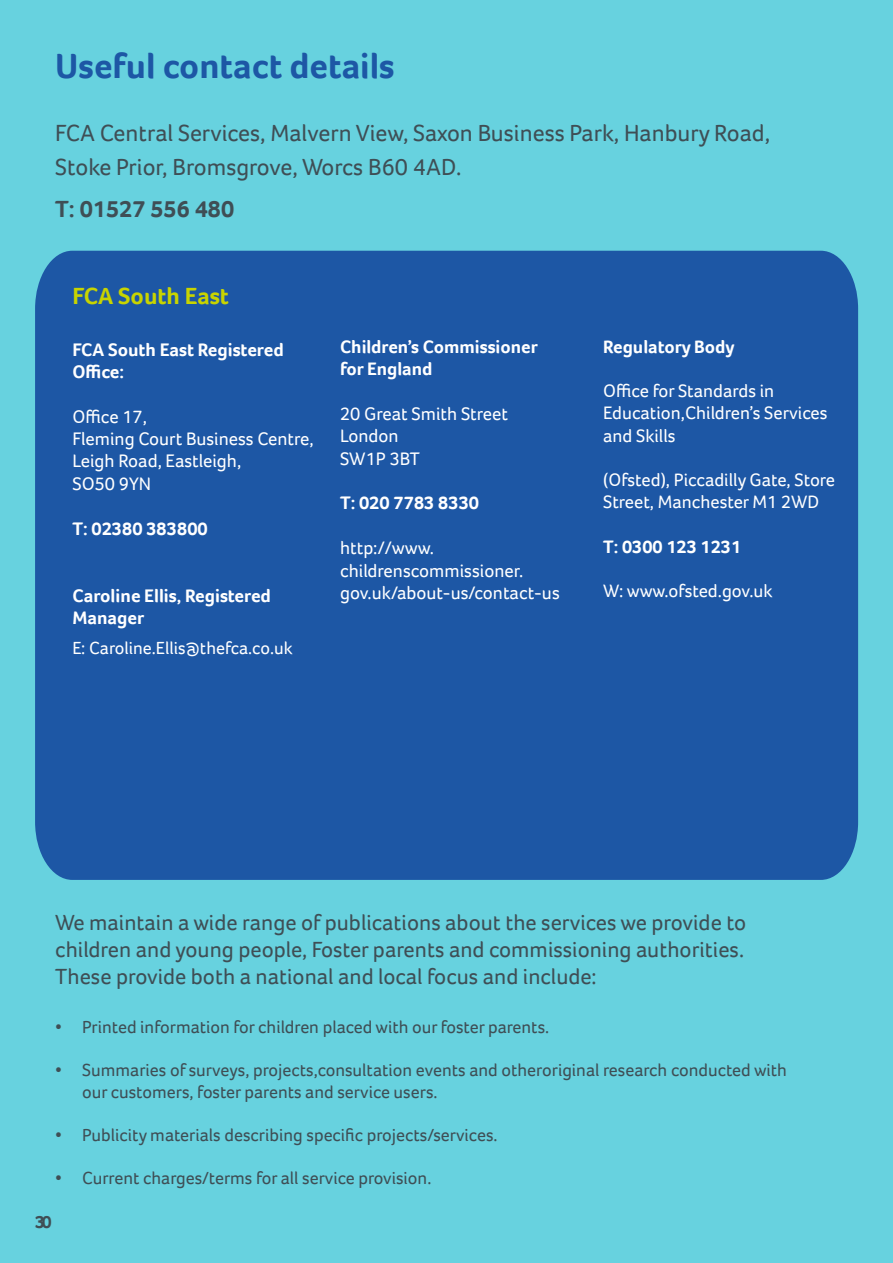
<style>
.page{position:relative;width:893px;height:1263px;background:#67d2df}
.page>*{position:absolute;margin:0;border:0;box-sizing:border-box;transform-origin:0 0}
.t1{font:700 36px "Foco";color:#1d57a5}
.t2{font:24px/34.2px "Foco";color:#3f4e55}
.t3{font:700 24px "Foco";color:#3f4e55}
.t4{font:700 24px "Foco";color:#c8d400}
.t5{font:22.5px/27px "Foco";color:#3f4e55;text-align:justify}
.t6{font:18.6px/22.4px "Foco";color:#fff}
.t7{font:700 18.6px/22.4px "Foco";color:#fff}
.t8{font:18.45px/22.2px "Foco";color:#fff}
.t9{font:700 18.45px/22.2px "Foco";color:#fff}
.t10{font:18px/21.6px "Foco";color:#3f4e55}
.t11{font:18px "Foco";color:#fff}
.t12{font:700 18px "Foco";color:#3f4e55}
</style>
<div class="page">
<div style="left:35px;top:251px;width:823px;height:629px;background:#1d57a5"></div>
<h1 class="t1" style="left:55px;top:42px;width:341px">Useful contact details</h1>
<h2 class="t2" style="left:55px;top:115px;width:716px">FCA Central Services, Malvern View, Saxon Business Park, Hanbury Road,<br>Stoke Prior, Bromsgrove, Worcs B60 4AD.</h2>
<h2 class="t3" style="left:55px;top:193px;width:180px">T: 01527 556 480</h2>
<h2 class="t4" style="left:72px;top:280px;width:158px">FCA South East</h2>
<p class="t7" style="left:72px;top:338px;width:213px">FCA South East Registered<br>Office:</p>
<p class="t6" style="left:72px;top:405px;width:243px">Office 17,<br>Fleming Court Business Centre,<br>Leigh Road, Eastleigh,<br>SO50 9YN</p>
<p class="t7" style="left:72px;top:517px;width:137px">T: 02380 383800</p>
<p class="t7" style="left:72px;top:584px;width:200px">Caroline Ellis, Registered<br>Manager</p>
<p class="t11" style="left:72px;top:636px;width:222px">E: Caroline.Ellis@thefca.co.uk</p>
<p class="t9" style="left:340px;top:335px;width:199px">Children’s Commissioner for England</p>
<p class="t6" style="left:340px;top:402px;width:170px">20 Great Smith Street<br>London<br>SW1P 3BT</p>
<p class="t7" style="left:340px;top:492px;width:141px">T: 020 7783 8330</p>
<p class="t6" style="left:340px;top:536px;width:221px">http://www. childrenscommissioner. gov.uk/about-us/contact-us</p>
<p class="t9" style="left:603px;top:335px;width:133px">Regulatory Body</p>
<p class="t8" style="left:603px;top:380px;width:226px">Office for Standards in<br>Education,Children’s Services and Skills</p>
<p class="t8" style="left:603px;top:468px;width:233px">(Ofsted), Piccadilly Gate, Store<br>Street, Manchester M1 2WD</p>
<p class="t9" style="left:603px;top:535px;width:140px">T: 0300 123 1231</p>
<p class="t8" style="left:603px;top:580px;width:171px">W: www.ofsted.gov.uk</p>
<p class="t5" style="left:55px;top:909px;width:692px">We maintain a wide range of publications about the services we provide to children and young people, Foster parents and commissioning authorities.<br>These provide both a national and local focus and include:</p>
<p class="t10" style="left:55px;top:1016px;width:495px">• Printed information for children placed with our foster parents.</p>
<p class="t10" style="left:82px;top:1059px;width:706px;text-indent:-27px">• Summaries of surveys, projects,consultation events and otheroriginal research conducted with our customers, foster parents and service users.</p>
<p class="t10" style="left:55px;top:1124px;width:444px">• Publicity materials describing specific projects/services.</p>
<p class="t10" style="left:55px;top:1167px;width:378px">• Current charges/terms for all service provision.</p>
<p class="t12" style="left:35px;top:1209px;width:18px">30</p>
</div>
